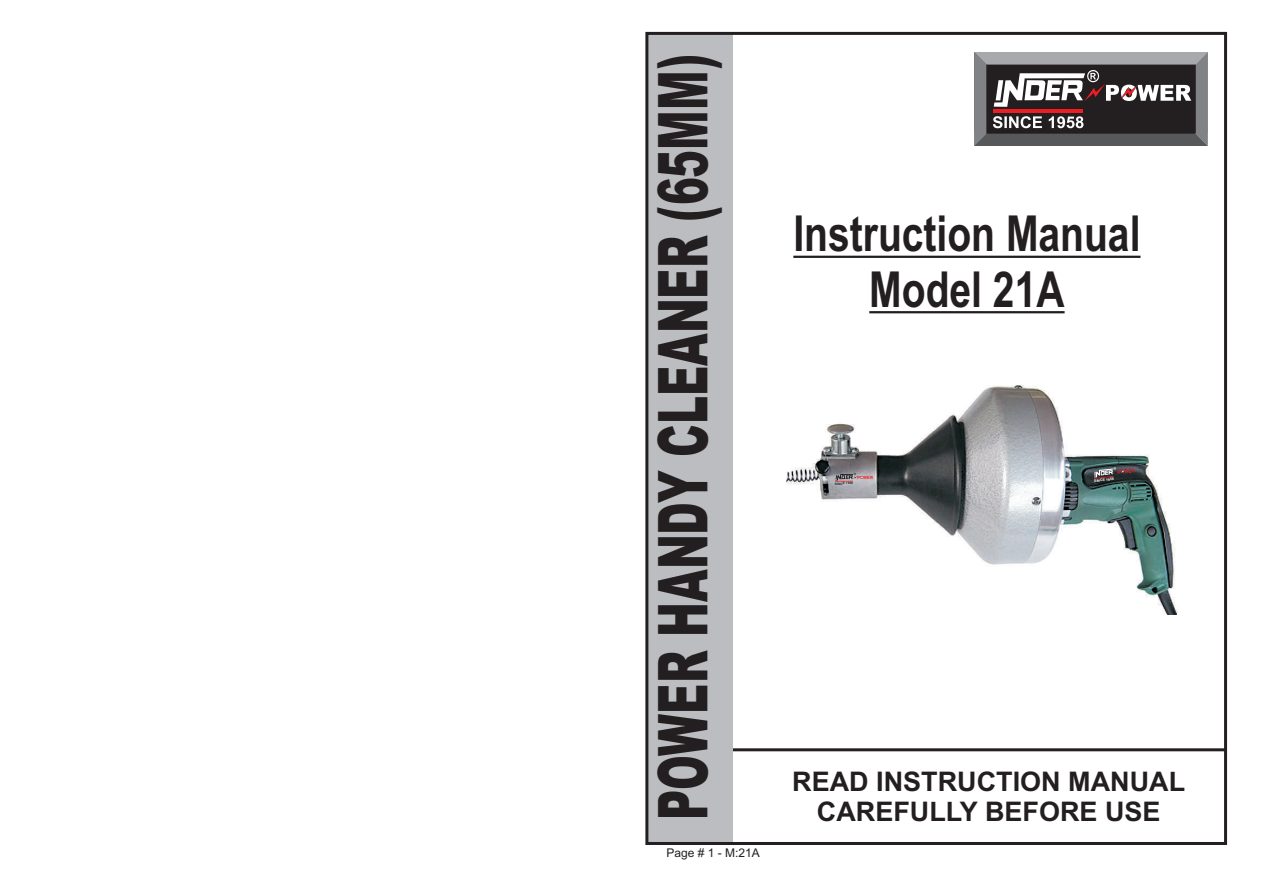
<style>
.page{position:relative;width:1263px;height:893px;background:#fff}
.page>*{position:absolute;margin:0;border:0;box-sizing:border-box;transform-origin:0 0}
.t1{font:900 68.85px "Arial";color:#231f20;scale:.61 1}
.t2{font:700 49.65px/55.5px "Arial";color:#231f20;text-align:center;scale:.79 1}
.t3{font:700 27px/30.2px "Arial";color:#231f20;text-align:center}
.t4{font:12px "Arial";color:#231f20}
.t5{font:700 4.65px "Arial";color:#ee1d23}
.t6{font:700 4.2px "Arial";letter-spacing:-.005em;color:#ee1d23}
.t7{font:700 3.45px "Arial";color:#fff;scale:1.05 1}
.t8{font:700 3.15px "Arial";letter-spacing:-.005em;color:#231f20;scale:1.04 1}
</style>
<div class="page">
<hr style="left:727px;top:748px;width:498px;height:3px;background:#231f20">
<div style="left:647px;top:34px;width:85px;height:808px;background:#bcbdc0"></div>
<hr style="left:793px;top:256px;width:347px;height:2px;background:#231f20">
<hr style="left:869px;top:311px;width:195px;height:2px;background:#231f20">
<svg style="left:974px;top:52px;width:234px;height:94px;background:#645e60"></svg>
<img style="left:787px;top:385px;width:391px;height:229px">
<svg style="left:835px;top:473px;width:29px;height:9px"></svg>
<div style="left:645px;top:32px;width:582px;height:813px;border:3px solid #231f20"></div>
<svg style="left:1094px;top:467px;width:30px;height:14px"></svg>
<h1 class="t1" style="left:658px;top:820px;width:1257px;rotate:-90deg">POWER HANDY CLEANER (65MM)</h1>
<p class="t4" style="left:666px;top:848px;width:95px">Page # 1 - M:21A</p>
<h2 class="t2" style="left:793px;top:211px;width:441px">Instruction Manual<br>Model 21A</h2>
<p class="t6" style="left:857px;top:476px;width:18px">POWER</p>
<p class="t8" style="left:835px;top:482px;width:19px">SINCE 1958</p>
<p class="t5" style="left:1117px;top:470px;width:19px;rotate:-6deg">POWER</p>
<p class="t7" style="left:1094px;top:479px;width:20px;rotate:-6deg">SINC 1958</p>
<p class="t3" style="left:792px;top:769px;width:395px">READ INSTRUCTION MANUAL<br>CAREFULLY BEFORE USE</p>
</div>
